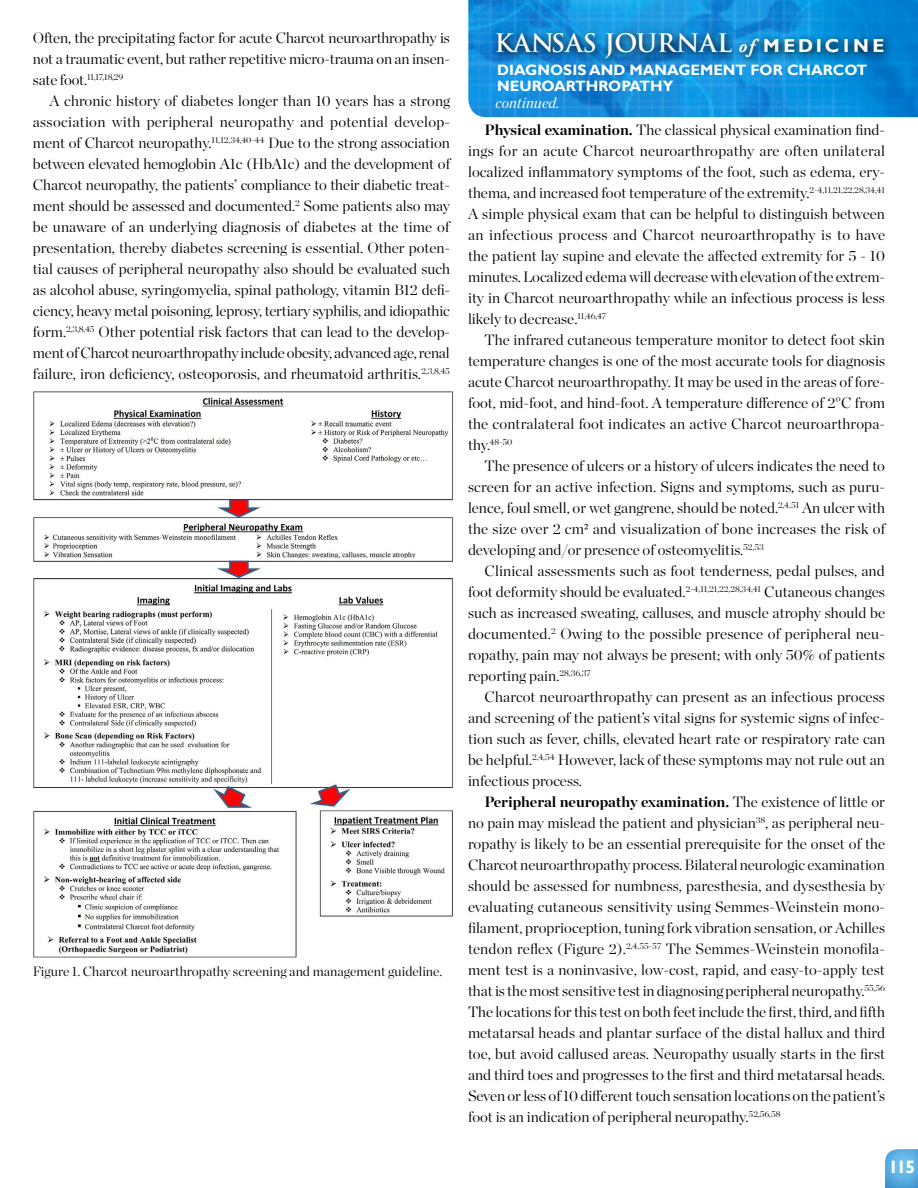
<style>
.page{position:relative;width:918px;height:1188px;background:#fff}
.page>*{position:absolute;margin:0;border:0;box-sizing:border-box;transform-origin:0 0}
.t1{font:700 24.9px "Trajan Pro";color:#fff}
.t2{font:700 18px "Gill Sans";color:#fff}
.t3{font:300 15px/21px "Chronicle Display";color:#000;text-align:justify}
.t4{font:700 15px/16.5px "Gill Sans";color:#fff}
.t5{font:italic 15px "Chronicle Display";color:#fff}
.t6{font:300 13.5px "Chronicle Display";color:#000}
.t7{font:300 8.7px "Chronicle Display";letter-spacing:-.01em;color:#000}
.s1{font-size:15px}
.s2{font-family:"Adobe Garamond Pro";font-style:italic;font-size:18.75px}
.s3{font-family:"Gill Sans";font-size:18.75px}
.s4{font-weight:700}
.s5{font-family:"Times New Roman";font-weight:400}
</style>
<div class="page">
<img style="left:468px;top:0;width:450px;height:117px">
<svg style="left:492px;top:27px;width:402px;height:41px"></svg>
<svg style="left:885px;top:1149px;width:33px;height:39px"></svg>
<img style="left:33px;top:392px;width:420px;height:566px">
<p class="t3" style="left:33px;top:27px;width:419px">Often, the precipitating factor for acute Charcot neuroarthropathy is not a traumatic event, but rather repetitive micro-trauma on an insen-</p>
<p class="t7" style="left:33px;top:71px;width:92px"><span class="s1">sate foot.</span>11,17,18,29</p>
<p class="t3" style="left:33px;top:90px;width:419px;text-indent:17px">A chronic history of diabetes longer than 10 years has a strong association with peripheral neuropathy and potential develop&shy;ment of Charcot neuropathy.<sup>11,12,34,40-44</sup> Due to the strong association between elevated hemoglobin A1c (HbA1c) and the development of Charcot neuropathy, the patients’ compliance to their diabetic treat&shy;ment should be assessed and documented.<sup>2</sup> Some patients also may be unaware of an underlying diagnosis of diabetes at the time of presentation, thereby diabetes screening is essential. Other poten&shy;tial causes of peripheral neuropathy also should be evaluated such as alcohol abuse, syringomyelia, spinal pathology, vitamin B12 defi&shy;ciency, heavy metal poisoning, leprosy, tertiary syphilis, and idiopathic form.<sup>2,3,8,45</sup> Other potential risk factors that can lead to the develop&shy;ment of Charcot neuroarthropathy include obesity, advanced age, renal failure, iron deficiency, osteoporosis, and rheumatoid arthritis.<sup>2,3,8,45</sup></p>
<p class="t6" style="left:33px;top:961px;width:411px">Figure 1. Charcot neuroarthropathy screening and management guideline.</p>
<p class="t1" style="left:495px;top:28px;width:391px">KANSAS JOURNAL <span class="s2">of</span> <span class="s3">M EDIC I N E</span></p>
<p class="t4" style="left:497px;top:62px;width:372px">DIAGNOSIS AND MANAGEMENT FOR CHARCOT<br>NEUROARTHROPATHY</p>
<p class="t5" style="left:496px;top:91px;width:65px">continued.</p>
<p class="t3" style="left:468px;top:118px;width:419px;text-indent:17px"><span class="s4">Physical examination.</span> The classical physical examination find&shy;ings for an acute Charcot neuroarthropathy are often unilateral localized inflammatory symptoms of the foot, such as edema, ery&shy;thema, and increased foot temperature of the extremity.<sup>2-4,11,21,22,28,34,41<br></sup>A simple physical exam that can be helpful to distinguish between an infectious process and Charcot neuroarthropathy is to have the patient lay supine and elevate the affected extremity for 5 - 10 minutes. Localized edema will decrease with elevation of the extrem&shy;ity in Charcot neuroarthropathy while an infectious process is less likely to decrease.<sup>11,46,47</sup></p>
<p class="t3" style="left:468px;top:328px;width:419px;text-indent:17px">The infrared cutaneous temperature monitor to detect foot skin temperature changes is one of the most accurate tools for diagnosis acute Charcot neuroarthropathy. It may be used in the areas of fore&shy;foot, mid-foot, and hind-foot. A temperature difference of 2°C from the contralateral foot indicates an active Charcot neuroarthropa-</p>
<p class="t7" style="left:468px;top:435px;width:46px"><span class="s1">thy.</span>48-50</p>
<p class="t3" style="left:468px;top:454px;width:419px;text-indent:17px">The presence of ulcers or a history of ulcers indicates the need to screen for an active infection. Signs and symptoms, such as puru&shy;lence, foul smell, or wet gangrene, should be noted.<sup>2,4,51</sup> An ulcer with the size over 2 cm<span class="s5">²</span> and visualization of bone increases the risk of developing and/or presence of osteomyelitis.<sup>52,53</sup></p>
<p class="t3" style="left:468px;top:559px;width:419px;text-indent:17px">Clinical assessments such as foot tenderness, pedal pulses, and foot deformity should be evaluated.<sup>2-4,11,21,22,28,34,41</sup> Cutaneous changes such as increased sweating, calluses, and muscle atrophy should be documented.<sup>2</sup> Owing to the possible presence of peripheral neu&shy;ropathy, pain may not always be present; with only 50% of patients reporting pain.<sup>28,36,37</sup></p>
<p class="t3" style="left:468px;top:685px;width:419px;text-indent:17px">Charcot neuroarthropathy can present as an infectious process and screening of the patient’s vital signs for systemic signs of infec&shy;tion such as fever, chills, elevated heart rate or respiratory rate can be helpful.<sup>2,4,54</sup> However, lack of these symptoms may not rule out an infectious process.</p>
<p class="t3" style="left:468px;top:790px;width:419px;text-indent:17px"><span class="s4">Peripheral neuropathy examination.</span> The existence of little or no pain may mislead the patient and physician<sup>38</sup>, as peripheral neu&shy;ropathy is likely to be an essential prerequisite for the onset of the Charcot neuroarthropathy process. Bilateral neurologic examination should be assessed for numbness, paresthesia, and dysesthesia by evaluating cutaneous sensitivity using Semmes-Weinstein mono&shy;filament, proprioception, tuning fork vibration sensation, or Achilles tendon reflex (Figure 2).<sup>2,4,55-57</sup> The Semmes-Weinstein monofila&shy;ment test is a noninvasive, low-cost, rapid, and easy-to-apply test that is the most sensitive test in diagnosing peripheral neuropathy.<sup>55,56<br></sup>The locations for this test on both feet include the first, third, and fifth metatarsal heads and plantar surface of the distal hallux and third toe, but avoid callused areas. Neuropathy usually starts in the first and third toes and progresses to the first and third metatarsal heads.<br>Seven or less of 10 different touch sensation locations on the patient’s foot is an indication of peripheral neuropathy.<sup>52,56,58</sup></p>
<p class="t2" style="left:888px;top:1156px;width:28px">115</p>
</div>
